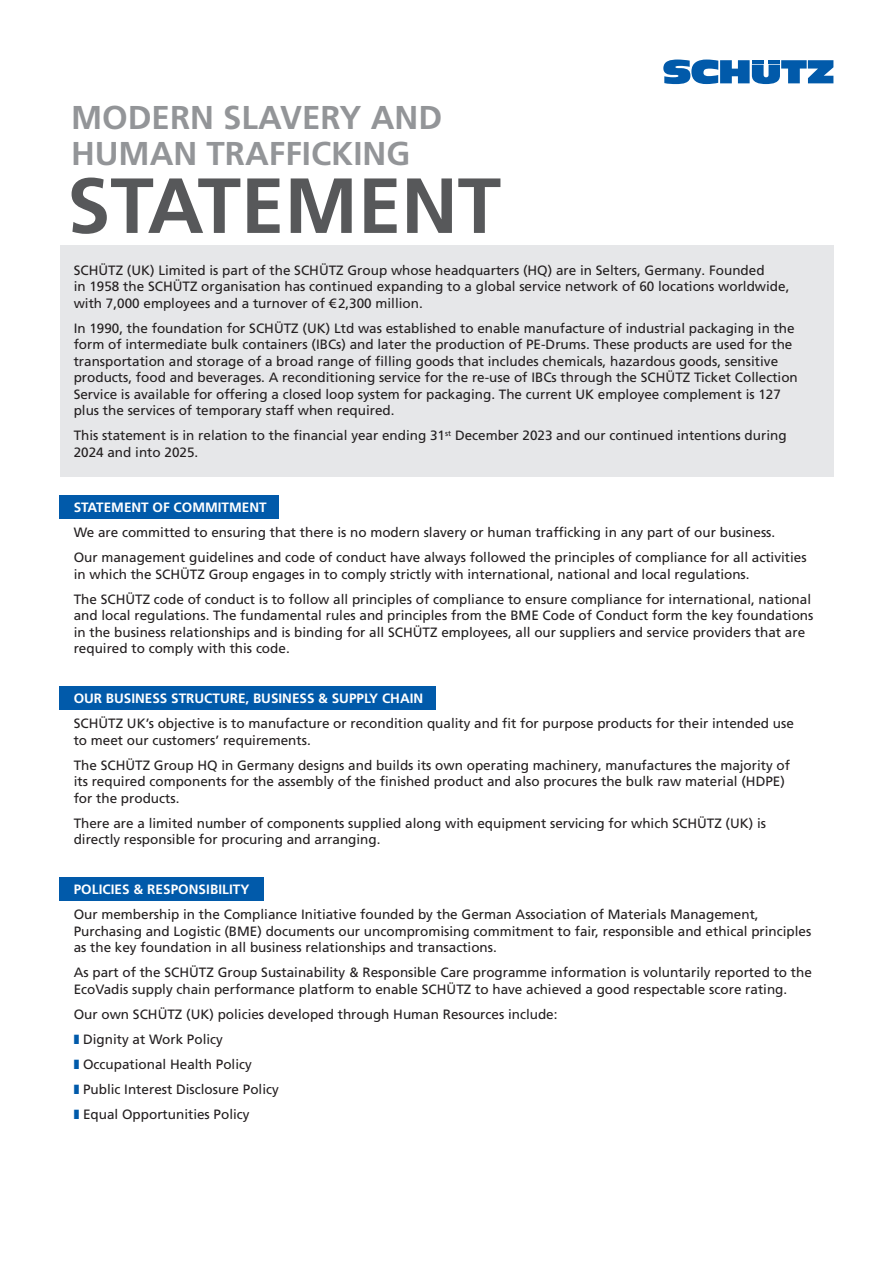
<style>
.page{position:relative;width:893px;height:1263px;background:#fff}
.page>*{position:absolute;margin:0;border:0;box-sizing:border-box;transform-origin:0 0}
.t1{font:700 78px "Frutiger LT Pro";color:#57585a}
.t2{font:700 33px/36px "Frutiger LT Pro";color:#939598}
.t3{font:13.5px/16.5px "Frutiger LT Pro";color:#231f20}
.t4{font:700 13.5px "Frutiger LT Pro";color:#fff}
</style>
<div class="page">
<div style="left:60px;top:496px;width:219px;height:23px;background:#015aaa"></div>
<div style="left:60px;top:687px;width:376px;height:23px;background:#015aaa"></div>
<div style="left:60px;top:878px;width:204px;height:23px;background:#015aaa"></div>
<div style="left:60px;top:245px;width:773px;height:231px;background:#e6e7e9"></div>
<svg style="left:663px;top:60px;width:170px;height:24px"></svg>
<hr style="left:752px;top:60px;width:12px;height:4px;background:#015aaa">
<hr style="left:768px;top:60px;width:12px;height:4px;background:#015aaa">
<h2 class="t2" style="left:71px;top:100px;width:373px">MODERN SLAVERY AND<br>HUMAN TRAFFICKING</h2>
<h1 class="t1" style="left:67px;top:159px;width:435px">STATEMENT</h1>
<p class="t3" style="left:74px;top:262px;width:717px">SCHÜTZ (UK) Limited is part of the SCHÜTZ Group whose headquarters (HQ) are in Selters, Germany. Founded<br>in 1958 the SCHÜTZ organisation has continued expanding to a global service network of 60 locations worldwide, with 7,000 employees and a turnover of €2,300 million.</p>
<p class="t3" style="left:74px;top:320px;width:726px">In 1990, the foundation for SCHÜTZ (UK) Ltd was established to enable manufacture of industrial packaging in the form of intermediate bulk containers (IBCs) and later the production of PE-Drums. These products are used for the transportation and storage of a broad range of filling goods that includes chemicals, hazardous goods, sensitive products, food and beverages. A reconditioning service for the re-use of IBCs through the SCHÜTZ Ticket Collection Service is available for offering a closed loop system for packaging. The current UK employee complement is 127 plus the services of temporary staff when required.</p>
<p class="t3" style="left:74px;top:427px;width:714px">This statement is in relation to the financial year ending 31<sup>st</sup> December 2023 and our continued intentions during<br>2024 and into 2025.</p>
<p class="t4" style="left:74px;top:499px;width:194px">STATEMENT OF COMMITMENT</p>
<p class="t3" style="left:74px;top:520px;width:734px;line-height:25px">We are committed to ensuring that there is no modern slavery or human trafficking in any part of our business.<br>Our management guidelines and code of conduct have always followed the principles of compliance for all activities</p>
<p class="t3" style="left:74px;top:562px;width:739px;line-height:25px">in which the SCHÜTZ Group engages in to comply strictly with international, national and local regulations.<br>The SCHÜTZ code of conduct is to follow all principles of compliance to ensure compliance for international, national</p>
<p class="t3" style="left:74px;top:607px;width:741px">and local regulations. The fundamental rules and principles from the BME Code of Conduct form the key foundations in the business relationships and is binding for all SCHÜTZ employees, all our suppliers and service providers that are required to comply with this code.</p>
<p class="t4" style="left:74px;top:690px;width:351px">OUR BUSINESS STRUCTURE, BUSINESS &amp; SUPPLY CHAIN</p>
<p class="t3" style="left:74px;top:715px;width:722px">SCHÜTZ UK’s objective is to manufacture or recondition quality and fit for purpose products for their intended use to meet our customers’ requirements.</p>
<p class="t3" style="left:74px;top:757px;width:718px">The SCHÜTZ Group HQ in Germany designs and builds its own operating machinery, manufactures the majority of its required components for the assembly of the finished product and also procures the bulk raw material (HDPE) for the products.</p>
<p class="t3" style="left:74px;top:815px;width:694px">There are a limited number of components supplied along with equipment servicing for which SCHÜTZ (UK) is directly responsible for procuring and arranging.</p>
<p class="t4" style="left:74px;top:881px;width:177px">POLICIES &amp; RESPONSIBILITY</p>
<p class="t3" style="left:74px;top:906px;width:739px">Our membership in the Compliance Initiative founded by the German Association of Materials Management,<br>Purchasing and Logistic (BME) documents our uncompromising commitment to fair, responsible and ethical principles as the key foundation in all business relationships and transactions.</p>
<p class="t3" style="left:74px;top:964px;width:740px">As part of the SCHÜTZ Group Sustainability &amp; Responsible Care programme information is voluntarily reported to the<br>EcoVadis supply chain performance platform to enable SCHÜTZ to have achieved a good respectable score rating.</p>
<p class="t3" style="left:83px;top:1002px;width:476px;line-height:25px;text-indent:-9px">Our own SCHÜTZ (UK) policies developed through Human Resources include:<br>Dignity at Work Policy<br>Occupational Health Policy<br>Public Interest Disclosure Policy<br>Equal Opportunities Policy</p>
</div>
